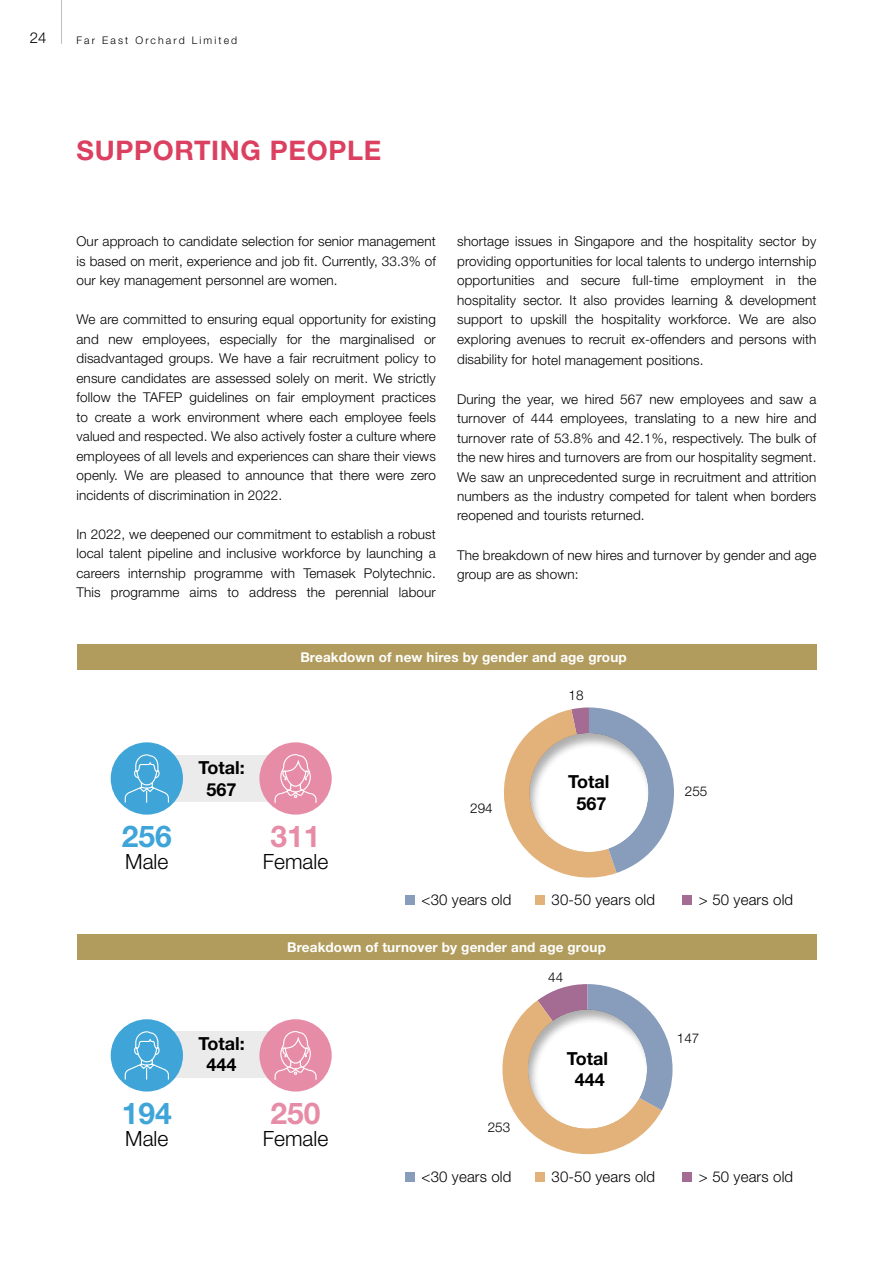
<style>
.page{position:relative;width:893px;height:1263px;background:#fff}
.page>*{position:absolute;margin:0;border:0;box-sizing:border-box;transform-origin:0 0}
.t1{font:700 30px "Helvetica Neue LT Std";color:#3fa5d9}
.t2{font:700 30px "Helvetica Neue LT Std";color:#e78ca6}
.t3{font:700 27px "Helvetica Neue LT Std";letter-spacing:.025em;color:#db4061}
.t4{font:300 21px "Helvetica Neue LT Std";color:#000}
.t5{font:700 18px/21.6px "Helvetica Neue LT Std";color:#000;text-align:center}
.t6{font:300 15px "Helvetica Neue LT Std";letter-spacing:.01em;color:#000}
.t7{font:300 13.5px/19.5px "Helvetica Neue LT Std";letter-spacing:.01em;color:#000;text-align:justify}
.t8{font:700 13.5px "Helvetica Neue LT Std";letter-spacing:.01em;color:#fff}
.t9{font:300 10.5px "Helvetica Neue LT Std";letter-spacing:.2em;color:#000}
</style>
<div class="page">
<div style="left:145px;top:755px;width:170px;height:47px;background:#ebebec"></div>
<div style="left:145px;top:1031px;width:170px;height:46px;background:#ebebec"></div>
<div style="left:682px;top:895px;width:10px;height:10px;background:#a46b93"></div>
<div style="left:405px;top:895px;width:9px;height:10px;background:#889dbc"></div>
<div style="left:535px;top:895px;width:10px;height:10px;background:#e2b27a"></div>
<svg style="left:503px;top:707px;width:171px;height:171px"></svg>
<div style="left:515px;top:722px;width:147px;height:130px;background:#000;opacity:.32"></div>
<div style="left:682px;top:1172px;width:10px;height:10px;background:#a46b93"></div>
<div style="left:405px;top:1172px;width:9px;height:10px;background:#889dbc"></div>
<div style="left:535px;top:1172px;width:10px;height:10px;background:#e2b27a"></div>
<svg style="left:502px;top:984px;width:170px;height:171px"></svg>
<div style="left:513px;top:999px;width:147px;height:130px;background:#000;opacity:.32"></div>
<div style="left:111px;top:742px;width:72px;height:73px;background:#3fa5d9;border-radius:50%"></div>
<svg style="left:124px;top:742px;width:46px;height:61px"></svg>
<div style="left:259px;top:742px;width:73px;height:73px;background:#e78ca6;border-radius:50%"></div>
<svg style="left:274px;top:755px;width:43px;height:48px"></svg>
<div style="left:111px;top:1019px;width:72px;height:72px;background:#3fa5d9;border-radius:50%"></div>
<svg style="left:124px;top:1019px;width:46px;height:61px"></svg>
<div style="left:259px;top:1019px;width:73px;height:72px;background:#e78ca6;border-radius:50%"></div>
<svg style="left:274px;top:1031px;width:43px;height:49px"></svg>
<div style="left:77px;top:644px;width:739px;height:26px;background:#b19c5d"></div>
<div style="left:77px;top:934px;width:739px;height:25px;background:#b19c5d"></div>
<hr style="left:61px;top:0;width:1px;height:44px;background:#bcbec0">
<p class="t6" style="left:30px;top:29px;width:18px">24</p>
<p class="t9" style="left:77px;top:34px;width:162px">Far East Orchard Limited</p>
<h2 class="t3" style="left:76px;top:133px;width:306px">SUPPORTING PEOPLE</h2>
<p class="t7" style="left:76px;top:231px;width:361px">Our approach to candidate selection for senior management is based on merit, experience and job fit. Currently, 33.3% of our key management personnel are women.</p>
<p class="t7" style="left:76px;top:309px;width:361px">We are committed to ensuring equal opportunity for existing and new employees, especially for the marginalised or disadvantaged groups. We have a fair recruitment policy to ensure candidates are assessed solely on merit. We strictly follow the TAFEP guidelines on fair employment practices to create a work environment where each employee feels valued and respected. We also actively foster a culture where employees of all levels and experiences can share their views openly. We are pleased to announce that there were zero incidents of discrimination in 2022.</p>
<p class="t7" style="left:76px;top:524px;width:361px">In 2022, we deepened our commitment to establish a robust local talent pipeline and inclusive workforce by launching a careers internship programme with Temasek Polytechnic.<br>This programme aims to address the perennial labour</p>
<p class="t7" style="left:457px;top:231px;width:361px">shortage issues in Singapore and the hospitality sector by providing opportunities for local talents to undergo internship opportunities and secure full-time employment in the hospitality sector. It also provides learning &amp; development support to upskill the hospitality workforce. We are also exploring avenues to recruit ex-offenders and persons with</p>
<p class="t7" style="left:457px;top:350px;width:248px">disability for hotel management positions.</p>
<p class="t7" style="left:457px;top:389px;width:361px">During the year, we hired 567 new employees and saw a turnover of 444 employees, translating to a new hire and turnover rate of 53.8% and 42.1%, respectively. The bulk of the new hires and turnovers are from our hospitality segment.<br>We saw an unprecedented surge in recruitment and attrition numbers as the industry competed for talent when borders reopened and tourists returned.</p>
<p class="t7" style="left:457px;top:545px;width:361px">The breakdown of new hires and turnover by gender and age group are as shown:</p>
<p class="t8" style="left:300px;top:649px;width:328px">Breakdown of new hires by gender and age group</p>
<h1 class="t1" style="left:122px;top:817px;width:52px">256</h1>
<h3 class="t4" style="left:125px;top:849px;width:45px">Male</h3>
<h1 class="t1" style="left:122px;top:1094px;width:52px">194</h1>
<h3 class="t4" style="left:125px;top:1126px;width:45px">Male</h3>
<p class="t7" style="left:569px;top:685px;width:17px">18</p>
<h3 class="t5" style="left:198px;top:756px;width:48px">Total:<br>567</h3>
<h3 class="t5" style="left:198px;top:1032px;width:48px">Total:<br>444</h3>
<h1 class="t2" style="left:271px;top:817px;width:52px">311</h1>
<h3 class="t4" style="left:263px;top:849px;width:67px">Female</h3>
<p class="t7" style="left:470px;top:798px;width:24px">294</p>
<h3 class="t5" style="left:568px;top:770px;width:43px">Total<br>567</h3>
<p class="t7" style="left:685px;top:781px;width:24px">255</p>
<p class="t6" style="left:421px;top:891px;width:92px">&lt;30 years old</p>
<p class="t6" style="left:552px;top:891px;width:105px">30-50 years old</p>
<p class="t6" style="left:699px;top:891px;width:96px">&gt; 50 years old</p>
<p class="t8" style="left:287px;top:938px;width:320px">Breakdown of turnover by gender and age group</p>
<h1 class="t2" style="left:271px;top:1094px;width:52px">250</h1>
<h3 class="t4" style="left:263px;top:1126px;width:67px">Female</h3>
<p class="t7" style="left:488px;top:1117px;width:24px">253</p>
<p class="t7" style="left:548px;top:967px;width:17px">44</p>
<h3 class="t5" style="left:567px;top:1047px;width:43px">Total<br>444</h3>
<p class="t7" style="left:677px;top:1028px;width:24px">147</p>
<p class="t6" style="left:421px;top:1168px;width:92px">&lt;30 years old</p>
<p class="t6" style="left:552px;top:1168px;width:105px">30-50 years old</p>
<p class="t6" style="left:699px;top:1168px;width:96px">&gt; 50 years old</p>
</div>
